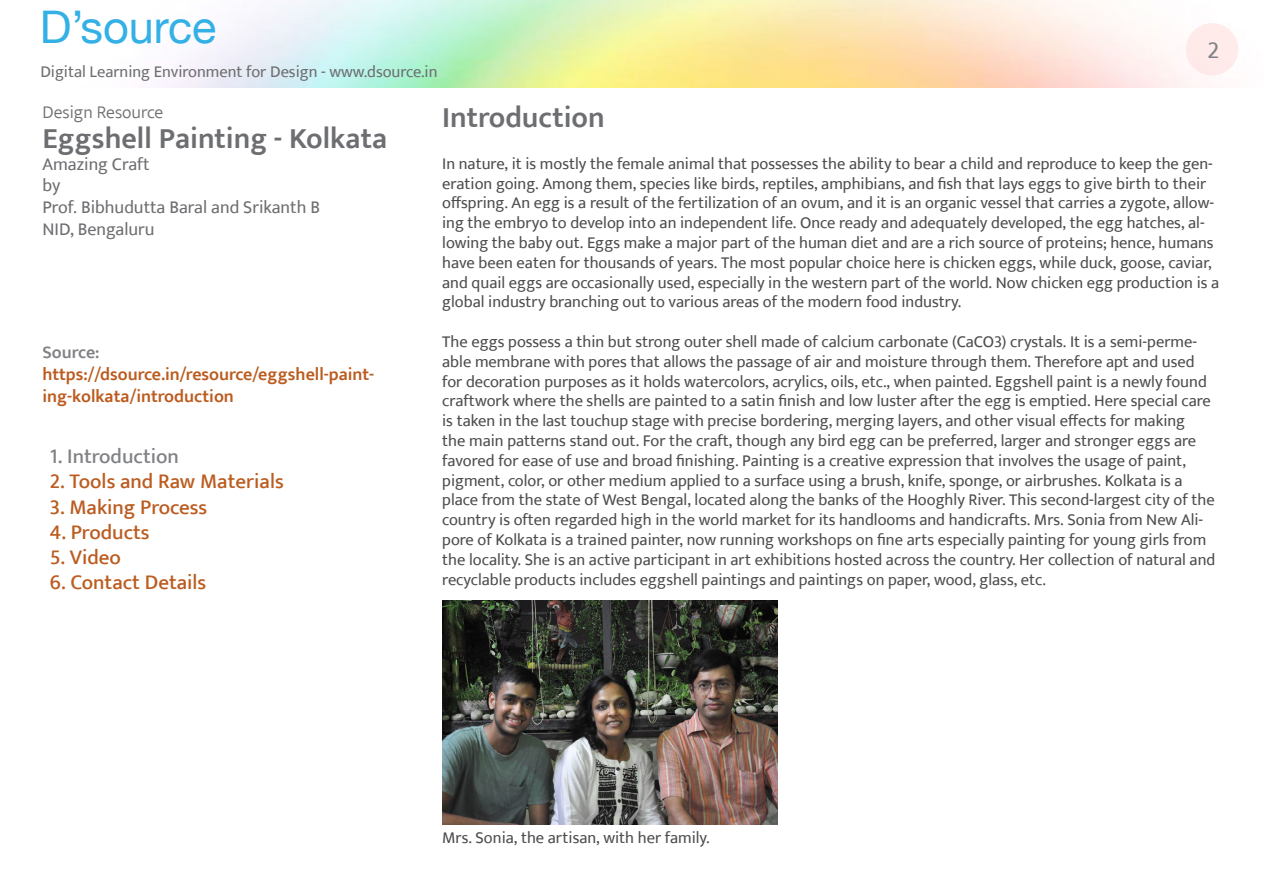
<style>
.page{position:relative;width:1263px;height:893px;background:#fff}
.page>*{position:absolute;margin:0;border:0;box-sizing:border-box;transform-origin:0 0}
.t1{font:45px "Helvetica Neue";color:#33b0e5}
.t2{font:600 30px "Ek Mukta";color:#6d6e71}
.t3{font:24px "Ek Mukta";color:#808285}
.t4{font:500 21px "Ek Mukta";color:#bb5c20}
.t5{font:500 21px "Ek Mukta";color:#808285}
.t6{font:600 18px/21.6px "Ek Mukta";color:#bb5c20}
.t7{font:18px/21.6px "Ek Mukta";color:#6d6e71}
.t8{font:300 18px "Ek Mukta";color:#6d6e71}
.t9{font:600 18px "Ek Mukta";color:#808285}
.t10{font:16.5px/19.8px "Ek Mukta";color:#4d4d4f}
.t11{font:16.5px "Ek Mukta";color:#6d6e71}
</style>
<div class="page">
<div style="left:1186px;top:23px;width:52px;height:52px;background:#feebea;border-radius:50%"></div>
<img style="left:442px;top:600px;width:336px;height:224px">
<h1 class="t1" style="left:40px;top:-6px;width:178px">D’source</h1>
<p class="t11" style="left:40px;top:62px;width:399px">Digital Learning Environment for Design - www.dsource.in</p>
<h3 class="t3" style="left:1207px;top:35px;width:13px">2</h3>
<p class="t8" style="left:43px;top:101px;width:122px">Design Resource</p>
<h2 class="t2" style="left:43px;top:120px;width:346px">Eggshell Painting - Kolkata</h2>
<p class="t7" style="left:43px;top:153px;width:279px">Amazing Craft<br>by<br>Prof. Bibhudutta Baral and Srikanth B<br>NID, Bengaluru</p>
<p class="t9" style="left:43px;top:342px;width:59px">Source:</p>
<p class="t6" style="left:43px;top:363px;width:333px">https://dsource.in/resource/eggshell-paint&shy;ing-kolkata/introduction</p>
<p class="t5" style="left:50px;top:444px;width:131px">1. Introduction</p>
<p class="t4" style="left:50px;top:469px;width:235px">2. Tools and Raw Materials</p>
<p class="t4" style="left:50px;top:494px;width:159px">3. Making Process</p>
<p class="t4" style="left:50px;top:519px;width:101px">4. Products</p>
<p class="t4" style="left:50px;top:544px;width:73px">5. Video</p>
<p class="t4" style="left:50px;top:570px;width:158px">6. Contact Details</p>
<h2 class="t2" style="left:442px;top:100px;width:164px">Introduction</h2>
<p class="t10" style="left:442px;top:153px;width:778px">In nature, it is mostly the female animal that possesses the ability to bear a child and reproduce to keep the gen&shy;eration going. Among them, species like birds, reptiles, amphibians, and fish that lays eggs to give birth to their offspring. An egg is a result of the fertilization of an ovum, and it is an organic vessel that carries a zygote, allow&shy;ing the embryo to develop into an independent life. Once ready and adequately developed, the egg hatches, al&shy;lowing the baby out. Eggs make a major part of the human diet and are a rich source of proteins; hence, humans have been eaten for thousands of years. The most popular choice here is chicken eggs, while duck, goose, caviar, and quail eggs are occasionally used, especially in the western part of the world. Now chicken egg production is a global industry branching out to various areas of the modern food industry.</p>
<p class="t10" style="left:442px;top:331px;width:775px">The eggs possess a thin but strong outer shell made of calcium carbonate (CaCO3) crystals. It is a semi-perme&shy;able membrane with pores that allows the passage of air and moisture through them. Therefore apt and used for decoration purposes as it holds watercolors, acrylics, oils, etc., when painted. Eggshell paint is a newly found craftwork where the shells are painted to a satin finish and low luster after the egg is emptied. Here special care is taken in the last touchup stage with precise bordering, merging layers, and other visual effects for making<br>the main patterns stand out. For the craft, though any bird egg can be preferred, larger and stronger eggs are favored for ease of use and broad finishing. Painting is a creative expression that involves the usage of paint, pigment, color, or other medium applied to a surface using a brush, knife, sponge, or airbrushes. Kolkata is a place from the state of West Bengal, located along the banks of the Hooghly River. This second-largest city of the country is often regarded high in the world market for its handlooms and handicrafts. Mrs. Sonia from New Ali&shy;pore of Kolkata is a trained painter, now running workshops on fine arts especially painting for young girls from the locality. She is an active participant in art exhibitions hosted across the country. Her collection of natural and recyclable products includes eggshell paintings and paintings on paper, wood, glass, etc.</p>
<p class="t10" style="left:442px;top:827px;width:269px">Mrs. Sonia, the artisan, with her family.</p>
</div>
